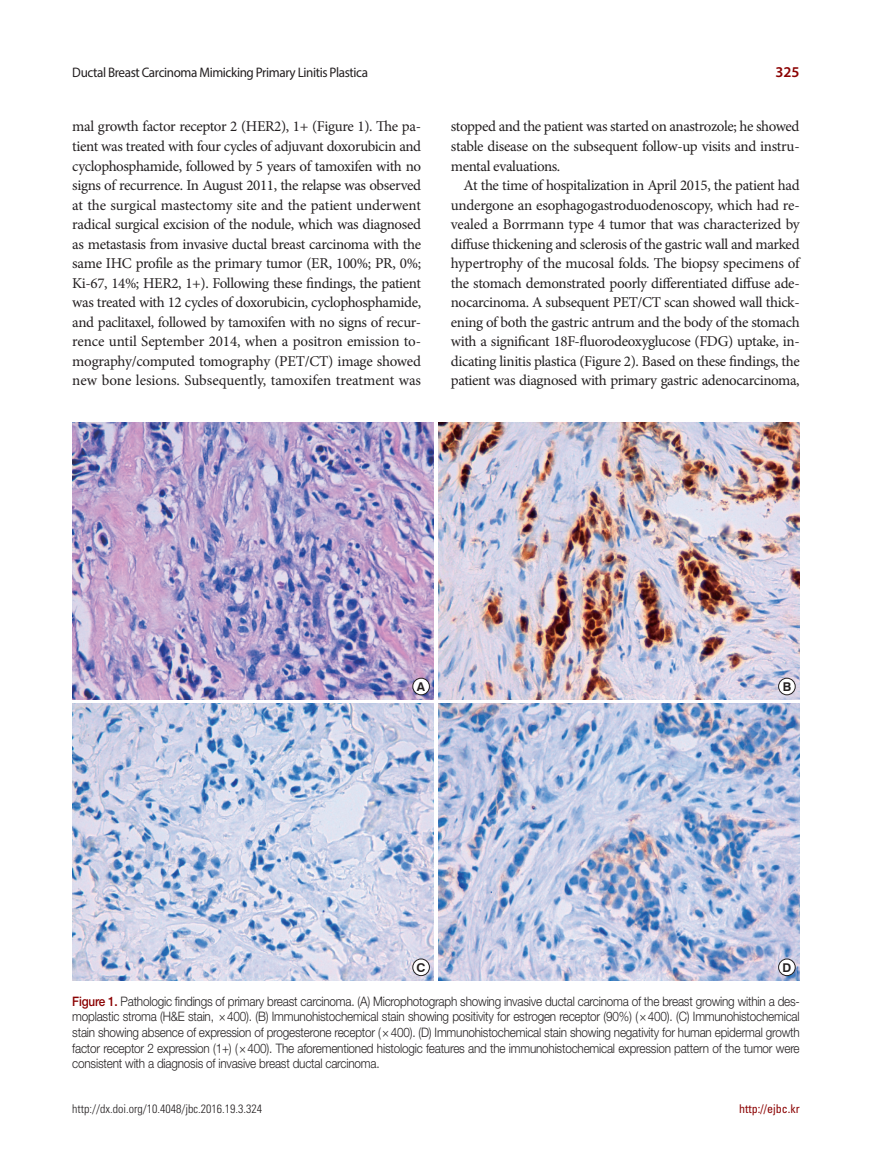
<style>
.page{position:relative;width:872px;height:1170px;background:#fff}
.page>*{position:absolute;margin:0;border:0;box-sizing:border-box;transform-origin:0 0}
.본문{font:15px/19.5px "Minion Pro";letter-spacing:-.02em;color:#231f20;text-align:justify}
.t1{font:600 15px "Myriad Pro";color:#8b0202}
.t2{font:13.8px "Myriad Pro";letter-spacing:-.03em;color:#231f20;scale:.95 1}
.표_제목__그림_설명{font:300 13.05px/15.6px "Helvetica Neue LT Std";letter-spacing:-.015em;color:#231f20;text-align:justify;scale:.9 1}
.t3{font:700 12.15px "Swiss 721 BT";color:#231f20}
.t4{font:300 condensed 12px "Univers LT Std";color:#231f20}
.t5{font:condensed 12px "Univers LT Std";color:#8b0202}
.s1{font-weight:500;color:#8b0202}
</style>
<div class="page">
<img style="left:72px;top:703px;width:362px;height:276px">
<img style="left:438px;top:703px;width:361px;height:276px">
<img style="left:72px;top:422px;width:362px;height:277px">
<img style="left:438px;top:422px;width:361px;height:277px">
<div style="left:413px;top:958px;width:16px;height:17px;background:#fff;border-radius:50%"></div>
<div style="left:412px;top:958px;width:17px;height:17px;border:1px solid #231f20;border-radius:50%"></div>
<div style="left:778px;top:958px;width:17px;height:17px;background:#fff;border-radius:50%"></div>
<div style="left:778px;top:958px;width:17px;height:17px;border:1px solid #231f20;border-radius:50%"></div>
<div style="left:413px;top:678px;width:16px;height:16px;background:#fff;border-radius:50%"></div>
<div style="left:412px;top:678px;width:17px;height:17px;border:1px solid #231f20;border-radius:50%"></div>
<div style="left:778px;top:678px;width:17px;height:16px;background:#fff;border-radius:50%"></div>
<div style="left:778px;top:678px;width:17px;height:17px;border:1px solid #231f20;border-radius:50%"></div>
<p class="t2" style="left:72px;top:64px;width:313px">Ductal Breast Carcinoma Mimicking Primary Linitis Plastica</p>
<p class="t1" style="left:775px;top:63px;width:26px">325</p>
<p class="본문" style="left:72px;top:117px;width:350px">mal growth factor receptor 2 (HER2), 1+ (Figure 1). The pa&shy;tient was treated with four cycles of adjuvant doxorubicin and cyclophosphamide, followed by 5 years of tamoxifen with no signs of recurrence. In August 2011, the relapse was observed at the surgical mastectomy site and the patient underwent radical surgical excision of the nodule, which was diagnosed as metastasis from invasive ductal breast carcinoma with the same IHC profile as the primary tumor (ER, 100%; PR, 0%; Ki-67, 14%; HER2, 1+). Following these findings, the patient was treated with 12 cycles of doxorubicin, cyclophosphamide, and paclitaxel, followed by tamoxifen with no signs of recur&shy;rence until September 2014, when a positron emission to&shy;mography/computed tomography (PET/CT) image showed new bone lesions. Subsequently, tamoxifen treatment was</p>
<p class="본문" style="left:451px;top:117px;width:350px">stopped and the patient was started on anastrozole; he showed stable disease on the subsequent follow-up visits and instru&shy;mental evaluations.</p>
<p class="본문" style="left:451px;top:175px;width:350px;text-indent:13px">At the time of hospitalization in April 2015, the patient had undergone an esophagogastroduodenoscopy, which had re&shy;vealed a Borrmann type 4 tumor that was characterized by diffuse thickening and sclerosis of the gastric wall and marked hypertrophy of the mucosal folds. The biopsy specimens of the stomach demonstrated poorly differentiated diffuse ade&shy;nocarcinoma. A subsequent PET/CT scan showed wall thick&shy;ening of both the gastric antrum and the body of the stomach with a significant 18F-fluorodeoxyglucose (FDG) uptake, in&shy;dicating linitis plastica (Figure 2). Based on these findings, the patient was diagnosed with primary gastric adenocarcinoma,</p>
<p class="t3" style="left:417px;top:679px;width:10px">A</p>
<p class="t3" style="left:782px;top:679px;width:10px">B</p>
<p class="t3" style="left:416px;top:959px;width:10px">C</p>
<p class="t3" style="left:782px;top:959px;width:10px">D</p>
<p class="표_제목__그림_설명" style="left:72px;top:992px;width:809px"><span class="s1">Figure 1.</span> Pathologic findings of primary breast carcinoma. (A) Microphotograph showing invasive ductal carcinoma of the breast growing within a des&shy;moplastic stroma (H&amp;E stain, ×400). (B) Immunohistochemical stain showing positivity for estrogen receptor (90%) (×400). (C) Immunohistochemical stain showing absence of expression of progesterone receptor (×400). (D) Immunohistochemical stain showing negativity for human epidermal growth factor receptor 2 expression (1+) (×400). The aforementioned histologic features and the immunohistochemical expression pattern of the tumor were consistent with a diagnosis of invasive breast ductal carcinoma.</p>
<p class="t4" style="left:72px;top:1101px;width:191px">http://dx.doi.org/10.4048/jbc.2016.19.3.324</p>
<p class="t5" style="left:739px;top:1100px;width:62px">http://ejbc.kr</p>
</div>
